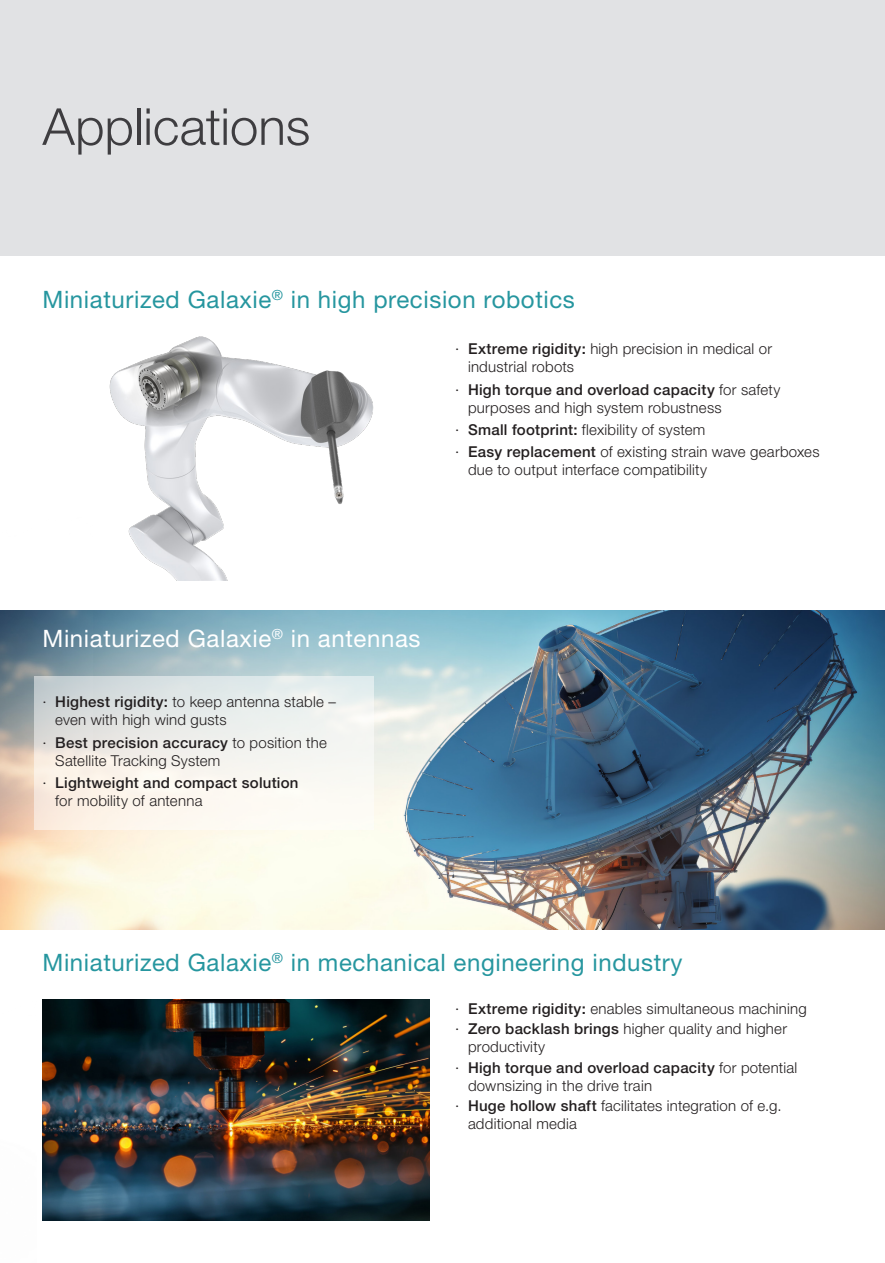
<style>
.page{position:relative;width:885px;height:1263px;background:#fff}
.page>*{position:absolute;margin:0;border:0;box-sizing:border-box;transform-origin:0 0}
.t1{font:300 51px "Helvetica Neue LT Std";color:#3e3d40}
.t2{font:24px "Helvetica Neue LT Std";letter-spacing:.025em;color:#26969f}
.t3{font:24px "Helvetica Neue LT Std";letter-spacing:.025em;color:#fff}
.t4{font:300 15px/18px "Helvetica Neue LT Std";letter-spacing:.015em;color:#231f20}
.t5{font:500 15px/20.1px "Helvetica Neue LT Std";letter-spacing:.015em;color:#231f20}
.s1{font-weight:500}
.s2{font-weight:300}
</style>
<div class="page">
<div style="left:0;top:0;width:884px;height:255px;background:#e1e2e4"></div>
<img style="left:0;top:610px;width:884px;height:319px">
<img style="left:109px;top:336px;width:265px;height:244px">
<img style="left:0;top:610px;width:92px;height:232px">
<img style="left:43px;top:999px;width:386px;height:221px">
<svg style="left:34px;top:676px;width:339px;height:153px"></svg>
<h1 class="t1" style="left:43px;top:96px;width:269px">Applications</h1>
<h2 class="t2" style="left:43px;top:285px;width:534px">Miniaturized Galaxie<sup>®</sup> in high precision robotics</h2>
<p class="t4" style="left:468px;top:340px;width:305px;text-indent:-13px">∙ <span class="s1">Extreme rigidity:</span> high precision in medical or industrial robots</p>
<p class="t4" style="left:468px;top:380px;width:314px;text-indent:-13px">∙ <span class="s1">High torque and overload capacity</span> for safety purposes and high system robustness</p>
<p class="t4" style="left:455px;top:418px;width:366px;line-height:22.2px">∙ <span class="s1">Small footprint:</span> flexibility of system<br>∙ <span class="s1">Easy replacement</span> of existing strain wave gearboxes</p>
<p class="t4" style="left:468px;top:460px;width:240px">due to output interface compatibility</p>
<h2 class="t3" style="left:43px;top:624px;width:379px">Miniaturized Galaxie<sup>®</sup> in antennas</h2>
<p class="t4" style="left:55px;top:693px;width:282px;text-indent:-13px">∙ <span class="s1">Highest rigidity:</span> to keep antenna stable – even with high wind gusts</p>
<p class="t4" style="left:55px;top:733px;width:273px;text-indent:-13px">∙ <span class="s1">Best precision accuracy</span> to position the<br>Satellite Tracking System</p>
<p class="t5" style="left:55px;top:773px;width:245px;line-height:18px;text-indent:-13px"><span class="s2">∙</span> Lightweight and compact solution <span class="s2">for mobility of antenna</span></p>
<h2 class="t2" style="left:43px;top:948px;width:641px">Miniaturized Galaxie<sup>®</sup> in mechanical engineering industry</h2>
<p class="t4" style="left:455px;top:998px;width:353px;line-height:20.1px">∙ <span class="s1">Extreme rigidity:</span> enables simultaneous machining ∙ <span class="s1">Zero backlash brings</span> higher quality and higher</p>
<p class="t5" style="left:455px;top:1037px;width:343px;text-indent:13px"><span class="s2">productivity<br>∙</span> High torque and overload capacity <span class="s2">for potential</span></p>
<p class="t4" style="left:455px;top:1075px;width:328px;line-height:20.1px;text-indent:13px">downsizing in the drive train<br>∙ <span class="s1">Huge hollow shaft</span> facilitates integration of e.g.</p>
<p class="t4" style="left:468px;top:1114px;width:110px">additional media</p>
</div>
